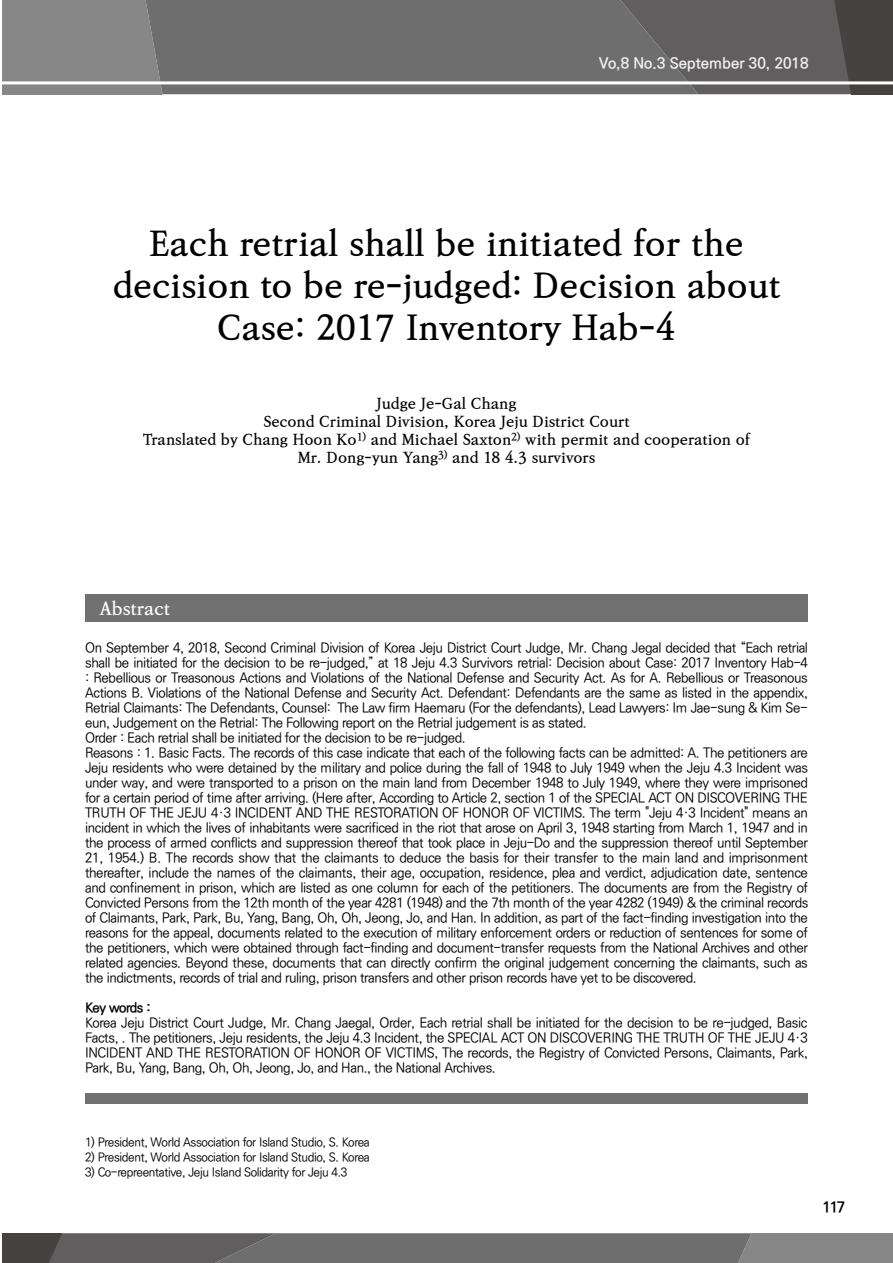
<style>
.page{position:relative;width:893px;height:1263px;background:#fff}
.page>*{position:absolute;margin:0;border:0;box-sizing:border-box;transform-origin:0 0}
.t1{font:700 34.5px/41.8px "Ko Pub Batang";color:#000;text-align:center}
.t2{font:700 18px "Ko Pub Batang";color:#fff}
.t3{font:700 15px/18px "Ko Pub Batang";color:#000;text-align:center}
.t4{font:700 15px "Ko Pub Dotum";color:#efefef}
.t5{font:700 15px "Ko Pub Dotum";color:#000}
.t6{font:500 13.5px/15px "Ko Pub Dotum";letter-spacing:-.03em;color:#000}
.t7{font:700 13.5px "Ko Pub Dotum";letter-spacing:-.04em;color:#000}
.t8{font:500 12px "Ko Pub Dotum";letter-spacing:-.03em;color:#000}
</style>
<div class="page">
<div style="left:2px;top:0;width:144px;height:94px;background:#878787"></div>
<div style="left:146px;top:0;width:474px;height:94px;background:#6f6e6e"></div>
<svg style="left:620px;top:0;width:273px;height:94px;background:#5e5c5c"></svg>
<hr style="left:0;top:81px;width:893px;height:3px;background:#fff">
<svg style="left:2px;top:1233px;width:891px;height:30px;background:#6e6c6c"></svg>
<div style="left:85px;top:594px;width:723px;height:28px;background:#727171"></div>
<div style="left:85px;top:1093px;width:723px;height:11px;background:#727171"></div>
<p class="t4" style="left:599px;top:56px;width:211px">Vo,8 No.3 September 30, 2018</p>
<h1 class="t1" style="left:113px;top:224px;width:669px">Each retrial shall be initiated for the decision to be re-judged: Decision about<br>Case: 2017 Inventory Hab-4</h1>
<p class="t3" style="left:143px;top:395px;width:609px">Judge Je-Gal Chang<br>Second Criminal Division, Korea Jeju District Court<br>Translated by Chang Hoon Ko<sup>1)</sup> and Michael Saxton<sup>2)</sup> with permit and cooperation of Mr. Dong-yun Yang<sup>3)</sup> and 18 4.3 survivors</p>
<h2 class="t2" style="left:100px;top:599px;width:72px">Abstract</h2>
<p class="t6" style="left:85px;top:641px;width:725px">On September 4, 2018, Second Criminal Division of Korea Jeju District Court Judge, Mr. Chang Jegal decided that “Each retrial shall be initiated for the decision to be re-judged,” at 18 Jeju 4.3 Survivors retrial: Decision about Case: 2017 Inventory Hab-4 : Rebellious or Treasonous Actions and Violations of the National Defense and Security Act. As for A. Rebellious or Treasonous Actions B. Violations of the National Defense and Security Act. Defendant: Defendants are the same as listed in the appendix, Retrial Claimants: The Defendants, Counsel: The Law firm Haemaru (For the defendants), Lead Lawyers: Im Jae-sung &amp; Kim Se&shy;eun, Judgement on the Retrial: The Following report on the Retrial judgement is as stated.<br>Order : Each retrial shall be initiated for the decision to be re-judged.<br>Reasons : 1. Basic Facts. The records of this case indicate that each of the following facts can be admitted: A. The petitioners are Jeju residents who were detained by the military and police during the fall of 1948 to July 1949 when the Jeju 4.3 Incident was under way, and were transported to a prison on the main land from December 1948 to July 1949, where they were imprisoned for a certain period of time after arriving. (Here after, According to Article 2, section 1 of the SPECIAL ACT ON DISCOVERING THE TRUTH OF THE JEJU 4·3 INCIDENT AND THE RESTORATION OF HONOR OF VICTIMS. The term "Jeju 4·3 Incident" means an incident in which the lives of inhabitants were sacrificed in the riot that arose on April 3, 1948 starting from March 1, 1947 and in the process of armed conflicts and suppression thereof that took place in Jeju-Do and the suppression thereof until September 21, 1954.) B. The records show that the claimants to deduce the basis for their transfer to the main land and imprisonment thereafter, include the names of the claimants, their age, occupation, residence, plea and verdict, adjudication date, sentence and confinement in prison, which are listed as one column for each of the petitioners. The documents are from the Registry of Convicted Persons from the 12th month of the year 4281 (1948) and the 7th month of the year 4282 (1949) &amp; the criminal records of Claimants, Park, Park, Bu, Yang, Bang, Oh, Oh, Jeong, Jo, and Han. In addition, as part of the fact-finding investigation into the reasons for the appeal, documents related to the execution of military enforcement orders or reduction of sentences for some of the petitioners, which were obtained through fact-finding and document-transfer requests from the National Archives and other related agencies. Beyond these, documents that can directly confirm the original judgement concerning the claimants, such as the indictments, records of trial and ruling, prison transfers and other prison records have yet to be discovered.</p>
<p class="t7" style="left:85px;top:1001px;width:67px">Key words :</p>
<p class="t6" style="left:85px;top:1016px;width:724px;text-align:justify">Korea Jeju District Court Judge, Mr. Chang Jaegal, Order, Each retrial shall be initiated for the decision to be re-judged, Basic Facts, . The petitioners, Jeju residents, the Jeju 4.3 Incident, the SPECIAL ACT ON DISCOVERING THE TRUTH OF THE JEJU 4·3<br>INCIDENT AND THE RESTORATION OF HONOR OF VICTIMS, The records, the Registry of Convicted Persons, Claimants, Park, Park, Bu, Yang, Bang, Oh, Oh, Jeong, Jo, and Han., the National Archives.</p>
<p class="t8" style="left:85px;top:1136px;width:286px">1) President, World Association for Island Studio, S. Korea</p>
<p class="t8" style="left:85px;top:1151px;width:286px">2) President, World Association for Island Studio, S. Korea</p>
<p class="t8" style="left:85px;top:1166px;width:264px">3) Co-repreentative, Jeju Island Solidarity for Jeju 4.3</p>
<p class="t5" style="left:823px;top:1199px;width:24px">117</p>
</div>
